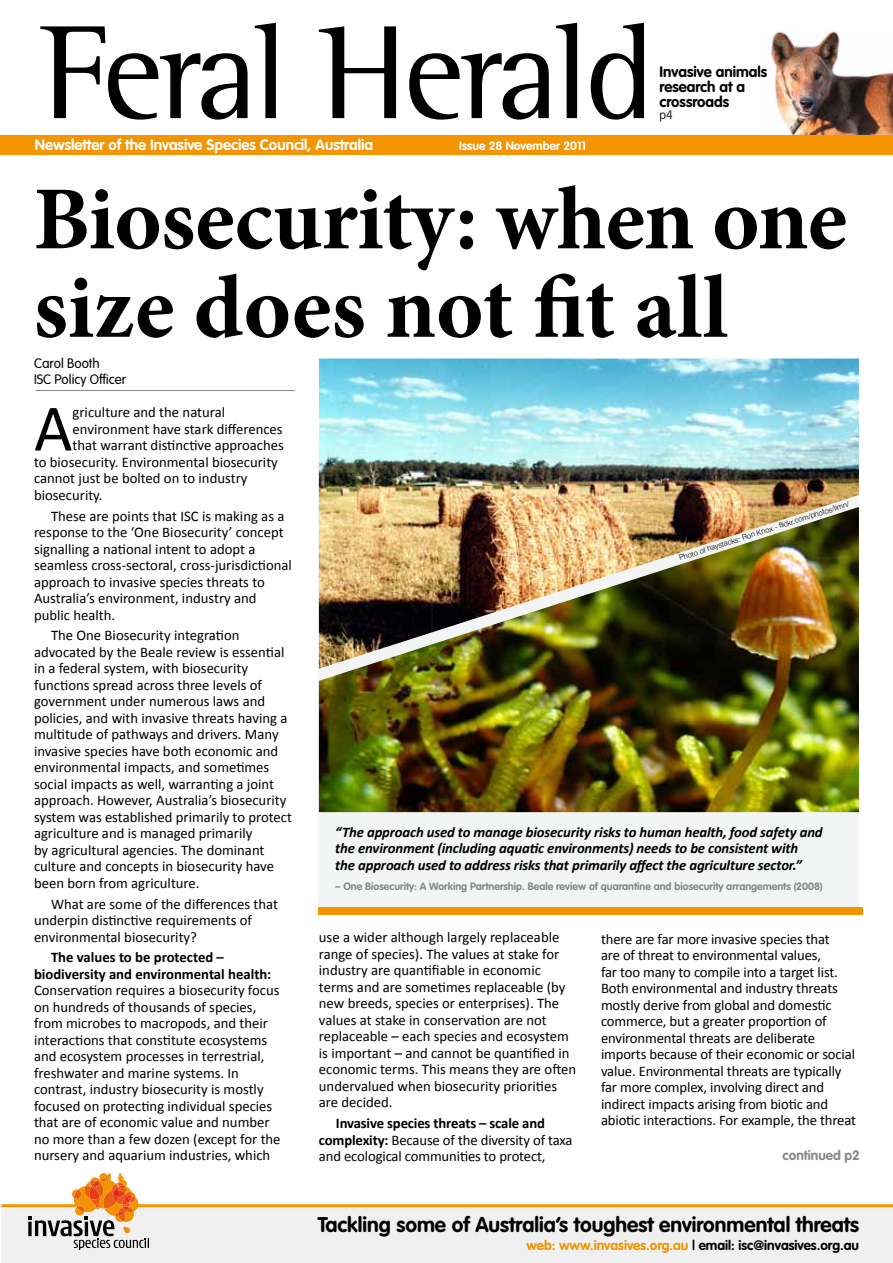
<style>
.page{position:relative;width:893px;height:1263px;background:#fff}
.page>*{position:absolute;margin:0;border:0;box-sizing:border-box;transform-origin:0 0}
.t1{font:136.2px "Rotis Semi Serif";letter-spacing:-.03em;color:#000}
.t2{font:700 90px/88.5px "Minion Pro";letter-spacing:-.005em;color:#000}
.t3{font:66.75px "Calibri";color:#000}
.t4{font:700 21px "VAG Rounded";color:#000}
.t5{font:700 15px "VAG Rounded";color:#fff}
.t6{font:700 15px/15px "VAG Rounded";color:#000}
.t7{font:14.7px/16.5px "Calibri";color:#000}
.t8{font:italic 700 14.7px/16.5px "Calibri";letter-spacing:-.01em;color:#000}
.t9{font:700 14.7px/16.5px "Calibri";color:#000}
.t10{font:700 13.5px "VAG Rounded";color:#000}
.t11{font:300 13.5px/16.2px "VAG Rounded";color:#000}
.t12{font:700 13.5px "VAG Rounded";color:#87888a}
.t13{font:700 12px "VAG Rounded";color:#fff}
.t14{font:100 12px "VAG Rounded";color:#000}
.t15{font:700 10.5px "VAG Rounded";color:#87888a}
.t16{font:300 7.5px "Helvetica Neue";color:#000}
.s1{font-weight:700}
.s2{color:#f39400}
</style>
<div class="page">
<div style="left:1px;top:1207px;width:892px;height:56px;background:#f0f0f1"></div>
<hr style="left:138px;top:1204px;width:755px;height:3px;background:#f39400">
<hr style="left:1px;top:1204px;width:75px;height:3px;background:#f39400">
<svg style="left:28px;top:1173px;width:121px;height:77px"></svg>
<div style="left:0;top:135px;width:893px;height:20px;background:#f39400"></div>
<hr style="left:36px;top:390px;width:259px;height:1px;background:#87888a">
<div style="left:319px;top:453px;width:540px;height:456px;background:#f3f4f4"></div>
<img style="left:319px;top:359px;width:540px;height:148px">
<img style="left:319px;top:507px;width:540px;height:305px">
<div style="left:319px;top:907px;width:544px;height:7px;background:#f39400"></div>
<img style="left:765px;top:32px;width:128px;height:103px">
<h1 class="t1" style="left:41px;top:-7px;width:615px">Feral Herald</h1>
<p class="t5" style="left:35px;top:136px;width:340px">Newsletter of the Invasive Species Council, Australia</p>
<p class="t13" style="left:459px;top:139px;width:128px">Issue 28 November 2011</p>
<p class="t6" style="left:660px;top:64px;width:109px">Invasive animals research at a crossroads</p>
<p class="t14" style="left:660px;top:108px;width:15px">p4</p>
<h2 class="t2" style="left:33px;top:174px;width:815px">Biosecurity: when one size does not fit all</h2>
<p class="t11" style="left:34px;top:355px;width:94px">Carol Booth<br>ISC Policy Officer</p>
<h3 class="t3" style="left:34px;top:387px;width:40px">A</h3>
<p class="t7" style="left:73px;top:404px;width:154px">griculture and the natural</p>
<p class="t7" style="left:73px;top:420px;width:212px">environment have stark differences</p>
<p class="t7" style="left:73px;top:437px;width:213px">that warrant distinctive approaches</p>
<p class="t7" style="left:34px;top:453px;width:245px">to biosecurity. Environmental biosecurity</p>
<p class="t7" style="left:34px;top:470px;width:215px">cannot just be bolted on to industry</p>
<p class="t7" style="left:34px;top:486px;width:70px">biosecurity.</p>
<p class="t7" style="left:34px;top:507px;width:259px;text-indent:17px">These are points that ISC is making as a response to the ‘One Biosecurity’ concept signalling a national intent to adopt a seamless cross-sectoral, cross-jurisdictional approach to invasive species threats to Australia’s environment, industry and public health.</p>
<p class="t7" style="left:34px;top:626px;width:259px;text-indent:17px">The One Biosecurity integration advocated by the Beale review is essential in a federal system, with biosecurity functions spread across three levels of government under numerous laws and policies, and with invasive threats having a multitude of pathways and drivers. Many invasive species have both economic and environmental impacts, and sometimes social impacts as well, warranting a joint approach. However, Australia’s biosecurity system was established primarily to protect agriculture and is managed primarily<br>by agricultural agencies. The dominant culture and concepts in biosecurity have been born from agriculture.</p>
<p class="t7" style="left:34px;top:895px;width:245px;text-indent:17px">What are some of the differences that underpin distinctive requirements of environmental biosecurity?</p>
<p class="t9" style="left:34px;top:948px;width:239px;text-indent:17px">The values to be protected – biodiversity and environmental health:</p>
<p class="t7" style="left:34px;top:981px;width:248px">Conservation requires a biosecurity focus on hundreds of thousands of species, from microbes to macropods, and their interactions that constitute ecosystems and ecosystem processes in terrestrial, freshwater and marine systems. In contrast, industry biosecurity is mostly focused on protecting individual species that are of economic value and number no more than a few dozen (except for the nursery and aquarium industries, which</p>
<p class="t16" style="left:678px;top:554px;width:180px;rotate:-18deg">Photo of haystacks: Ron Knox - fl ickr.com/photos/limn/</p>
<p class="t8" style="left:335px;top:823px;width:489px">“The approach used to manage biosecurity risks to human health, food safety and the environment (including aquatic environments) needs to be consistent with<br>the approach used to address risks that primarily affect the agriculture sector.”</p>
<p class="t15" style="left:335px;top:880px;width:489px">– One Biosecurity: A Working Partnership. Beale review of quarantine and biosecurity arrangements (2008)</p>
<p class="t7" style="left:319px;top:928px;width:259px">use a wider although largely replaceable range of species). The values at stake for industry are quantifiable in economic terms and are sometimes replaceable (by new breeds, species or enterprises). The values at stake in conservation are not replaceable – each species and ecosystem is important – and cannot be quantified in economic terms. This means they are often undervalued when biosecurity priorities are decided.</p>
<p class="t7" style="left:319px;top:1114px;width:255px;text-indent:17px"><span class="s1">Invasive species threats – scale and complexity:</span> Because of the diversity of taxa and ecological communities to protect,</p>
<p class="t7" style="left:601px;top:930px;width:257px">there are far more invasive species that<br>are of threat to environmental values,<br>far too many to compile into a target list.<br>Both environmental and industry threats mostly derive from global and domestic commerce, but a greater proportion of environmental threats are deliberate imports because of their economic or social value. Environmental threats are typically far more complex, involving direct and indirect impacts arising from biotic and abiotic interactions. For example, the threat</p>
<p class="t12" style="left:783px;top:1147px;width:79px">continued p2</p>
<h3 class="t4" style="left:318px;top:1212px;width:543px">Tackling some of Australia’s toughest environmental threats</h3>
<p class="t10" style="left:526px;top:1237px;width:334px"><span class="s2">web: www.invasives.org.au</span> | email: isc@invasives.org.au</p>
</div>
